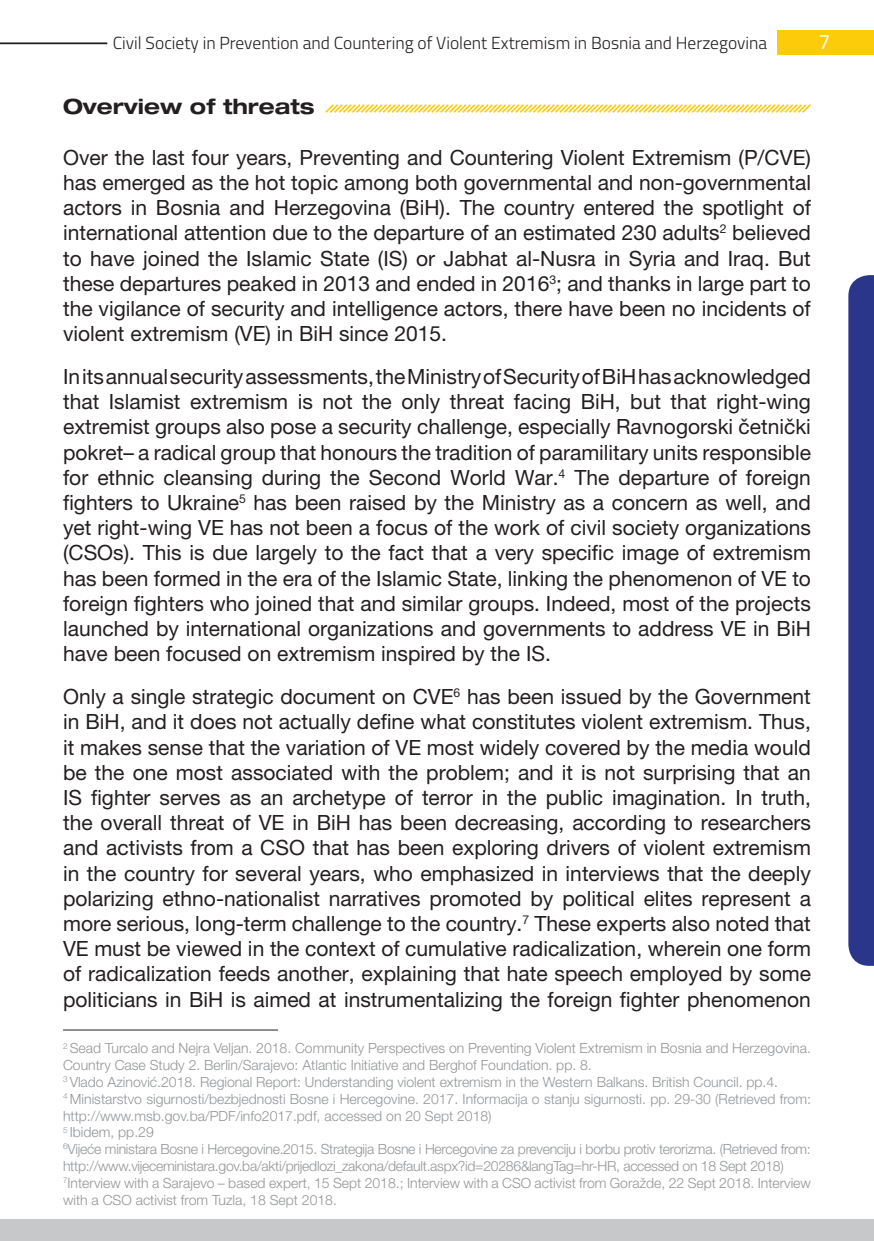
<style>
.page{position:relative;width:874px;height:1241px;background:#fff}
.page>*{position:absolute;margin:0;border:0;box-sizing:border-box;transform-origin:0 0}
.t1{font:21px/25.2px "Helvetica Neue LT Pro";color:#231f20;text-align:justify}
.t2{font:700 expanded 21px "Helvetica Neue LT Pro";color:#231f20}
.t3{font:21px "Titillium";color:#fff}
.t4{font:300 17.5px "Titillium";color:#231f20}
.t5{font:300 14px/16.8px "Helvetica Neue LT Pro";color:#939598}
</style>
<div class="page">
<div style="left:776px;top:30px;width:97px;height:24px;background:#fccc0a"></div>
<hr style="left:0;top:42px;width:107px;height:2px;background:#231f20">
<div style="left:0;top:1218px;width:873px;height:22px;background:#c7c8ca"></div>
<div style="left:848px;top:275px;width:25px;height:690px;background:#29368a"></div>
<hr style="left:63px;top:1029px;width:215px;height:1px;background:#231f20">
<svg style="left:325px;top:104px;width:486px;height:9px"></svg>
<p class="t4" style="left:113px;top:30px;width:655px">Civil Society in Prevention and Countering of Violent Extremism in Bosnia and Herzegovina</p>
<p class="t3" style="left:818px;top:26px;width:13px">7</p>
<p class="t2" style="left:63px;top:94px;width:253px">Overview of threats</p>
<p class="t1" style="left:63px;top:144px;width:749px">Over the last four years, Preventing and Countering Violent Extremism (P/CVE) has emerged as the hot topic among both governmental and non-governmental actors in Bosnia and Herzegovina (BiH). The country entered the spotlight of international attention due to the departure of an estimated 230 adults<sup>2</sup> believed to have joined the Islamic State (IS) or Jabhat al-Nusra in Syria and Iraq. But these departures peaked in 2013 and ended in 2016<sup>3</sup>; and thanks in large part to the vigilance of security and intelligence actors, there have been no incidents of violent extremism (VE) in BiH since 2015.</p>
<p class="t1" style="left:63px;top:363px;width:749px">In its annual security assessments, the Ministry of Security of BiH has acknowledged that Islamist extremism is not the only threat facing BiH, but that right-wing extremist groups also pose a security challenge, especially Ravnogorski četnički pokret– a radical group that honours the tradition of paramilitary units responsible for ethnic cleansing during the Second World War.<sup>4</sup> The departure of foreign fighters to Ukraine<sup>5</sup> has been raised by the Ministry as a concern as well, and yet right-wing VE has not been a focus of the work of civil society organizations (CSOs). This is due largely to the fact that a very specific image of extremism has been formed in the era of the Islamic State, linking the phenomenon of VE to foreign fighters who joined that and similar groups. Indeed, most of the projects launched by international organizations and governments to address VE in BiH have been focused on extremism inspired by the IS.</p>
<p class="t1" style="left:63px;top:683px;width:749px">Only a single strategic document on CVE<sup>6</sup> has been issued by the Government in BiH, and it does not actually define what constitutes violent extremism. Thus, it makes sense that the variation of VE most widely covered by the media would be the one most associated with the problem; and it is not surprising that an IS fighter serves as an archetype of terror in the public imagination. In truth, the overall threat of VE in BiH has been decreasing, according to researchers and activists from a CSO that has been exploring drivers of violent extremism in the country for several years, who emphasized in interviews that the deeply polarizing ethno-nationalist narratives promoted by political elites represent a more serious, long-term challenge to the country.<sup>7</sup> These experts also noted that VE must be viewed in the context of cumulative radicalization, wherein one form of radicalization feeds another, explaining that hate speech employed by some politicians in BiH is aimed at instrumentalizing the foreign fighter phenomenon</p>
<p class="t5" style="left:63px;top:1039px;width:749px"><sup>2</sup> Sead Turcalo and Nejra Veljan. 2018. Community Perspectives on Preventing Violent Extremism in Bosnia and Herzegovina.<br>Country Case Study 2. Berlin/Sarajevo: Atlantic Initiative and Berghof Foundation. pp. 8.<br><sup>3</sup> Vlado Azinović.2018. Regional Report: Understanding violent extremism in the Western Balkans. British Council. pp.4.<br><sup>4</sup> Ministarstvo sigurnosti/bezbjednosti Bosne i Hercegovine. 2017. Informacija o stanju sigurnosti. pp. 29-30 (Retrieved from: http://www.msb.gov.ba/PDF/info2017.pdf, accessed on 20 Sept 2018)<br><sup>5</sup> Ibidem, pp.29<br><sup>6</sup>Vijeće ministara Bosne i Hercegovine.2015. Strategija Bosne i Hercegovine za prevenciju i borbu protiv terorizma. (Retrieved from: http://www.vijeceministara.gov.ba/akti/prijedlozi_zakona/default.aspx?id=20286&amp;langTag=hr-HR, accessed on 18 Sept 2018)<br><sup>7</sup>Interview with a Sarajevo – based expert, 15 Sept 2018.; Interview with a CSO activist from Goražde, 22 Sept 2018. Interview with a CSO activist from Tuzla, 18 Sept 2018.</p>
</div>
